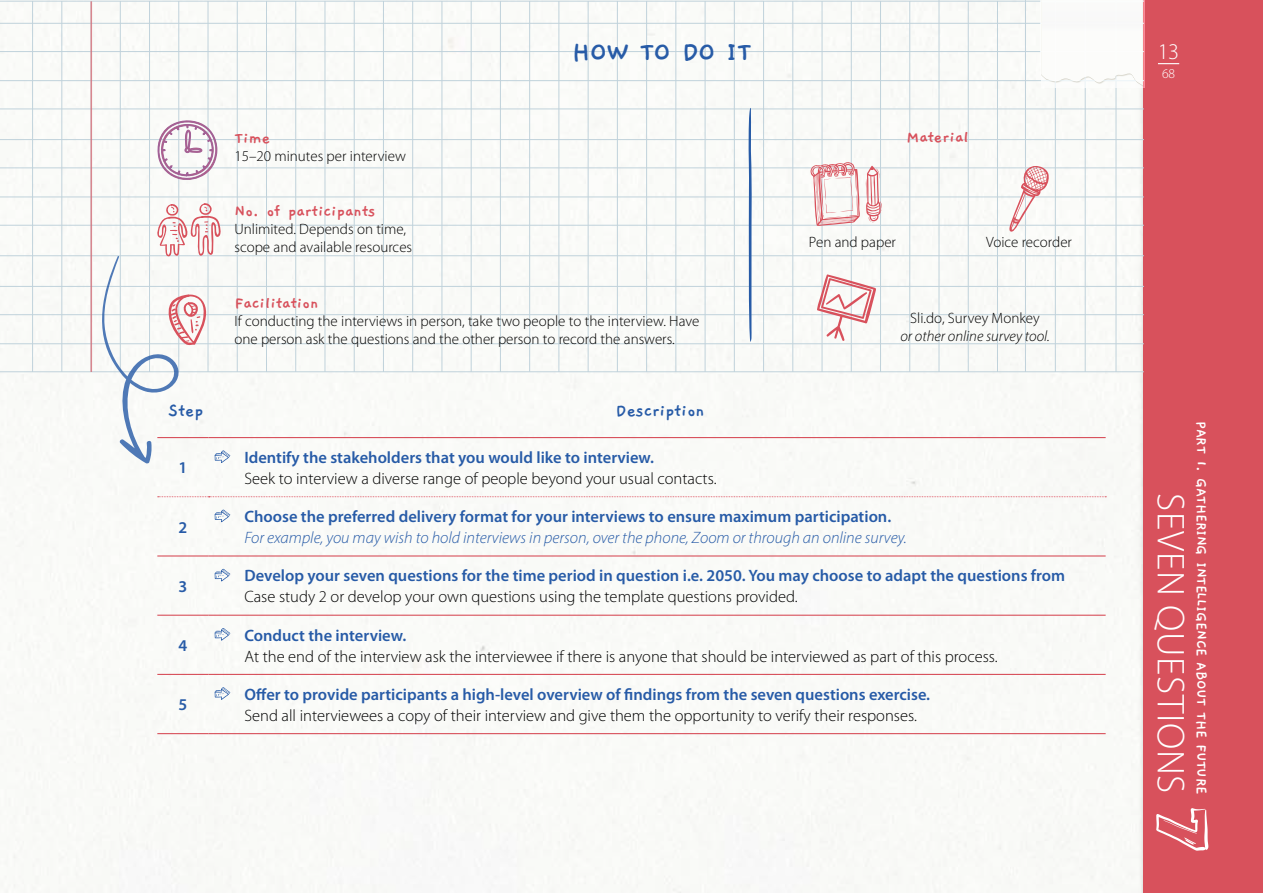
<style>
.page{position:relative;width:1263px;height:893px;background:#fff}
.page>*{position:absolute;margin:0;border:0;box-sizing:border-box;transform-origin:0 0}
.t1{font:300 39px "Myriad Pro";letter-spacing:.02em;color:#fff}
.t2{font:700 30px "Gaegu";letter-spacing:-.025em;color:#275ba7}
.t3{font:300 22.5px "Myriad Pro";color:#fff}
.t4{font:700 19.5px "Gaegu";color:#275ba7}
.t5{font:700 18px "Gaegu";color:#d8515c}
.t6{font:600 16.5px "Myriad Pro";color:#275ba7}
.t7{font:300 16.5px "Myriad Pro";color:#000}
.t8{font:italic 300 16.5px "Myriad Pro";color:#275ba7}
.t9{font:700 16.5px "Gaegu";letter-spacing:-.025em;color:#fff}
.t10{font:300 15px/18px "Myriad Pro";color:#000}
.t11{font:italic 300 15px "Myriad Pro";color:#000}
.t12{font:300 13.5px "Myriad Pro";color:#fff}
</style>
<div class="page">
<img style="left:0;top:0;width:1139px;height:893px">
<hr style="left:32px;top:1px;width:1px;height:371px;background:#c0d2db">
<div style="left:1139px;top:0;width:124px;height:893px;background:#000;opacity:.4"></div>
<div style="left:1144px;top:0;width:119px;height:893px;background:#d8515c"></div>
<svg style="left:1158px;top:63px;width:21px;height:1px"></svg>
<svg style="left:1156px;top:808px;width:52px;height:43px"></svg>
<hr style="left:0;top:23px;width:1144px;height:1px;background:#c0d2db">
<hr style="left:0;top:286px;width:1144px;height:1px;background:#c0d2db">
<hr style="left:0;top:80px;width:1144px;height:1px;background:#c0d2db">
<hr style="left:0;top:343px;width:1144px;height:1px;background:#c0d2db">
<hr style="left:0;top:51px;width:1144px;height:1px;background:#c0d2db">
<hr style="left:0;top:314px;width:1144px;height:1px;background:#c0d2db">
<hr style="left:0;top:139px;width:1144px;height:1px;background:#c0d2db">
<hr style="left:0;top:197px;width:1144px;height:1px;background:#c0d2db">
<hr style="left:0;top:371px;width:1144px;height:1px;background:#c0d2db">
<hr style="left:0;top:168px;width:1144px;height:1px;background:#c0d2db">
<hr style="left:0;top:109px;width:1144px;height:1px;background:#c0d2db">
<hr style="left:0;top:255px;width:1144px;height:1px;background:#c0d2db">
<hr style="left:0;top:225px;width:1144px;height:1px;background:#c0d2db">
<hr style="left:62px;top:1px;width:1px;height:371px;background:#c0d2db">
<hr style="left:179px;top:1px;width:1px;height:371px;background:#c0d2db">
<hr style="left:295px;top:1px;width:1px;height:371px;background:#c0d2db">
<hr style="left:734px;top:1px;width:1px;height:371px;background:#c0d2db">
<hr style="left:412px;top:1px;width:1px;height:371px;background:#c0d2db">
<hr style="left:851px;top:1px;width:1px;height:371px;background:#c0d2db">
<hr style="left:529px;top:1px;width:1px;height:371px;background:#c0d2db">
<hr style="left:968px;top:1px;width:1px;height:371px;background:#c0d2db">
<hr style="left:208px;top:1px;width:1px;height:371px;background:#c0d2db">
<hr style="left:646px;top:1px;width:1px;height:371px;background:#c0d2db">
<hr style="left:325px;top:1px;width:1px;height:371px;background:#c0d2db">
<hr style="left:763px;top:1px;width:1px;height:371px;background:#c0d2db">
<hr style="left:442px;top:1px;width:1px;height:371px;background:#c0d2db">
<hr style="left:880px;top:1px;width:1px;height:371px;background:#c0d2db">
<hr style="left:559px;top:1px;width:1px;height:371px;background:#c0d2db">
<hr style="left:997px;top:1px;width:1px;height:371px;background:#c0d2db">
<hr style="left:120px;top:1px;width:1px;height:371px;background:#c0d2db">
<hr style="left:237px;top:1px;width:1px;height:371px;background:#c0d2db">
<hr style="left:676px;top:1px;width:1px;height:371px;background:#c0d2db">
<hr style="left:354px;top:1px;width:1px;height:371px;background:#c0d2db">
<hr style="left:792px;top:1px;width:1px;height:371px;background:#c0d2db">
<hr style="left:471px;top:1px;width:1px;height:371px;background:#c0d2db">
<hr style="left:909px;top:1px;width:1px;height:371px;background:#c0d2db">
<hr style="left:588px;top:1px;width:1px;height:371px;background:#c0d2db">
<hr style="left:149px;top:1px;width:1px;height:371px;background:#c0d2db">
<hr style="left:266px;top:1px;width:1px;height:371px;background:#c0d2db">
<hr style="left:705px;top:1px;width:1px;height:371px;background:#c0d2db">
<hr style="left:383px;top:1px;width:1px;height:371px;background:#c0d2db">
<hr style="left:822px;top:1px;width:1px;height:371px;background:#c0d2db">
<hr style="left:500px;top:1px;width:1px;height:371px;background:#c0d2db">
<hr style="left:617px;top:1px;width:1px;height:371px;background:#c0d2db">
<hr style="left:0;top:1px;width:1144px;height:1px;background:#c0d2db">
<hr style="left:1025px;top:0;width:1px;height:372px;background:#c0d2db">
<hr style="left:1055px;top:0;width:1px;height:372px;background:#c0d2db">
<hr style="left:1085px;top:0;width:1px;height:372px;background:#c0d2db">
<hr style="left:939px;top:0;width:1px;height:372px;background:#c0d2db">
<hr style="left:90px;top:1px;width:2px;height:371px;background:#d8515c">
<hr style="left:1116px;top:0;width:1px;height:372px;background:#c0d2db">
<svg style="left:1040px;top:0;width:104px;height:88px"></svg>
<div style="left:1042px;top:0;width:101px;height:31px;background:#f9f9f9"></div>
<hr style="left:209px;top:437px;width:897px;height:1px;background:#d8515c">
<hr style="left:157px;top:555px;width:52px;height:2px;background:#d8515c">
<hr style="left:209px;top:555px;width:897px;height:2px;background:#d8515c">
<hr style="left:157px;top:615px;width:52px;height:1px;background:#d8515c">
<hr style="left:209px;top:615px;width:897px;height:1px;background:#d8515c">
<hr style="left:157px;top:674px;width:52px;height:1px;background:#d8515c">
<hr style="left:209px;top:674px;width:897px;height:1px;background:#d8515c">
<hr style="left:157px;top:733px;width:52px;height:1px;background:#d8515c">
<hr style="left:209px;top:733px;width:897px;height:1px;background:#d8515c">
<svg style="left:158px;top:496px;width:948px;height:1px"></svg>
<svg style="left:215px;top:509px;width:15px;height:13px"></svg>
<svg style="left:215px;top:569px;width:15px;height:13px"></svg>
<svg style="left:215px;top:628px;width:15px;height:13px"></svg>
<svg style="left:215px;top:687px;width:15px;height:13px"></svg>
<svg style="left:748px;top:108px;width:4px;height:234px"></svg>
<svg style="left:155px;top:119px;width:62px;height:62px"></svg>
<svg style="left:93px;top:203px;width:137px;height:261px"></svg>
<svg style="left:1009px;top:165px;width:40px;height:68px"></svg>
<svg style="left:808px;top:162px;width:74px;height:64px"></svg>
<svg style="left:817px;top:274px;width:59px;height:67px"></svg>
<p class="t5" style="left:234px;top:129px;width:38px">Time</p>
<p class="t10" style="left:234px;top:147px;width:173px">15–20 minutes per interview</p>
<p class="t5" style="left:234px;top:202px;width:143px">No. of participants</p>
<p class="t10" style="left:234px;top:220px;width:179px">Unlimited. Depends on time, scope and available resources</p>
<h2 class="t2" style="left:572px;top:37px;width:181px">HOW TO DO IT</h2>
<p class="t5" style="left:234px;top:294px;width:86px">Facilitation</p>
<p class="t10" style="left:234px;top:312px;width:466px">If conducting the interviews in person, take two people to the interview. Have one person ask the questions and the other person to record the answers.</p>
<p class="t4" style="left:168px;top:401px;width:37px">Step</p>
<p class="t4" style="left:615px;top:401px;width:91px">Description</p>
<p class="t6" style="left:179px;top:457px;width:10px">1</p>
<p class="t6" style="left:244px;top:447px;width:410px">Identify the stakeholders that you would like to interview.</p>
<p class="t7" style="left:244px;top:469px;width:474px">Seek to interview a diverse range of people beyond your usual contacts.</p>
<p class="t5" style="left:906px;top:128px;width:64px">Material</p>
<p class="t10" style="left:809px;top:233px;width:89px">Pen and paper</p>
<p class="t10" style="left:986px;top:233px;width:87px">Voice recorder</p>
<p class="t10" style="left:910px;top:309px;width:131px">Sli.do, Survey Monkey</p>
<p class="t11" style="left:900px;top:327px;width:151px">or other online survey tool.</p>
<p class="t6" style="left:179px;top:516px;width:10px">2</p>
<p class="t6" style="left:179px;top:576px;width:10px">3</p>
<p class="t6" style="left:179px;top:635px;width:10px">4</p>
<p class="t6" style="left:179px;top:694px;width:10px">5</p>
<p class="t6" style="left:244px;top:506px;width:647px">Choose the preferred delivery format for your interviews to ensure maximum participation.</p>
<p class="t8" style="left:244px;top:528px;width:664px">For example, you may wish to hold interviews in person, over the phone, Zoom or through an online survey.</p>
<p class="t6" style="left:244px;top:565px;width:822px">Develop your seven questions for the time period in question i.e. 2050. You may choose to adapt the questions from</p>
<p class="t7" style="left:244px;top:588px;width:555px">Case study 2 or develop your own questions using the template questions provided.</p>
<p class="t6" style="left:244px;top:625px;width:162px">Conduct the interview.</p>
<p class="t7" style="left:244px;top:647px;width:755px">At the end of the interview ask the interviewee if there is anyone that should be interviewed as part of this process.</p>
<p class="t6" style="left:244px;top:684px;width:686px">Offer to provide participants a high-level overview of findings from the seven questions exercise.</p>
<p class="t7" style="left:244px;top:706px;width:674px">Send all interviewees a copy of their interview and give them the opportunity to verify their responses.</p>
<h3 class="t3" style="left:1158px;top:40px;width:23px">13</h3>
<p class="t12" style="left:1162px;top:66px;width:15px">68</p>
<h1 class="t1" style="left:1192px;top:493px;width:302px;rotate:90deg">SEVEN QUESTIONS</h1>
<p class="t9" style="left:1210px;top:421px;width:374px;rotate:90deg">PART 1. GATHERING INTELLIGENCE ABOUT THE FUTURE</p>
</div>
